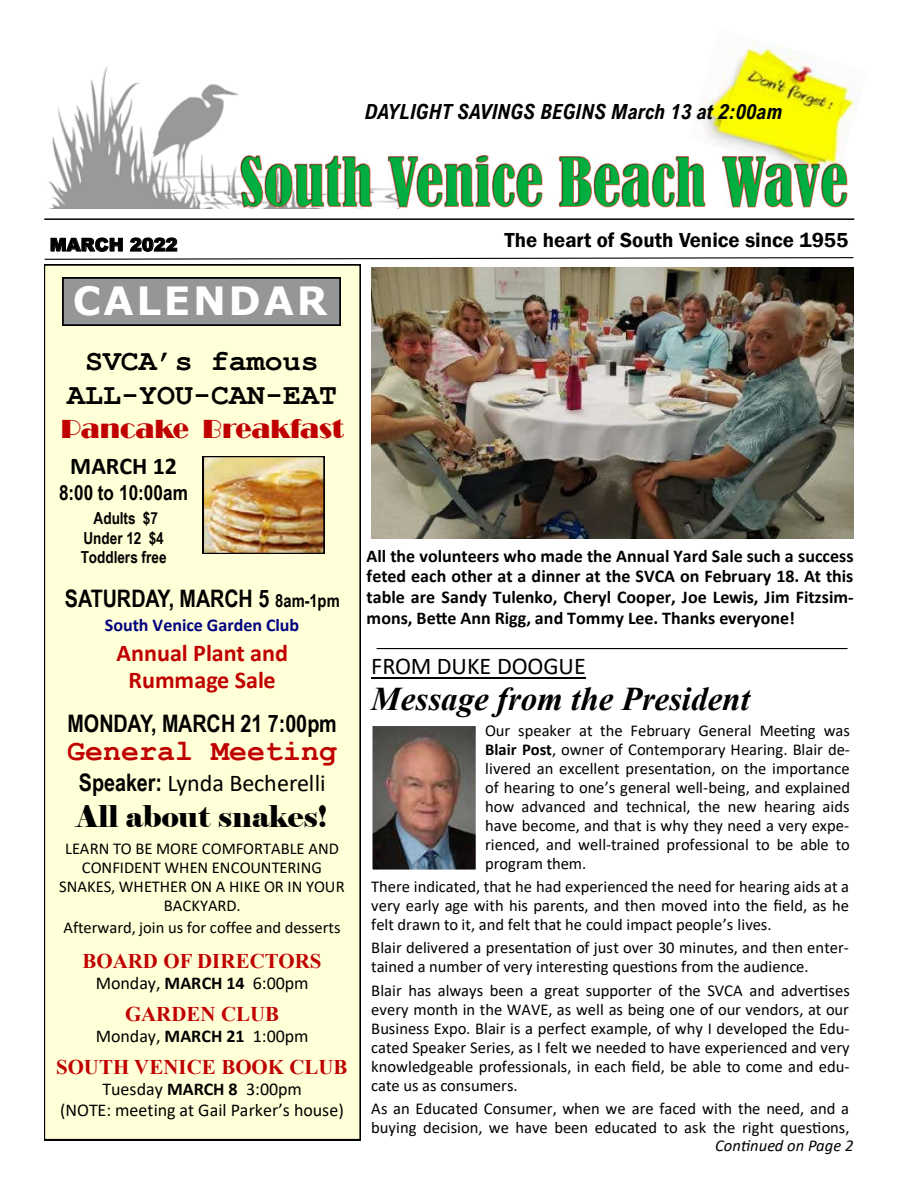
<style>
.page{position:relative;width:918px;height:1188px;background:#fff}
.page>*{position:absolute;margin:0;border:0;box-sizing:border-box;transform-origin:0 0}
.t1{font:700 38.85px "Verdana";letter-spacing:.075em;color:#fff}
.t2{font:italic 700 33.15px "Times New Roman";color:#000}
.t3{font:700 29.85px/33.9px "Courier New";color:#000;text-align:center}
.t4{font:29.85px "Elephant";color:#000}
.t5{font:700 29.85px "Courier New";color:#c00000}
.t6{font:27px "Broadway";color:#c00000}
.t7{font:700 24.15px "Arial Narrow";letter-spacing:-.01em;color:#000}
.t8{font:24.15px "Calibri";letter-spacing:-.005em;color:#000}
.t9{font:700 24.15px/27.3px "Calibri";color:#c00000;text-align:center}
.t10{font:700 24.15px "Calibri";color:#000}
.t11{font:700 20.85px "Times New Roman";color:#c00000}
.t12{font:italic 700 20.85px "Arial Nova Cond";color:#000}
.t13{font:600 20.85px "Franklin Gothic";color:#000}
.t14{font:700 20.85px "Arial Narrow";letter-spacing:.01em;color:#000}
.t15{font:700 18px/20.7px "Calibri";color:#000;text-align:justify}
.t16{font:18px/20.9px "Calibri";letter-spacing:-.005em;color:#000;text-align:center}
.t17{font:700 18px "Calibri";color:#000080}
.t18{font:900 18px "Arial";letter-spacing:-.005em;color:#000}
.t19{font:16.65px "Calibri";color:#000}
.t20{font:700 16.65px "Arial Narrow";letter-spacing:-.005em;color:#000}
.t21{font:16.5px/18.9px "Calibri";color:#000;text-align:justify}
.t22{font:700 16.5px/19px "Arial Narrow";color:#000}
.t23{font:italic 16.5px "Calibri";letter-spacing:.005em;color:#000}
.s1{font-size:18px}
.s2{font-family:"Arial Narrow";font-weight:700}
.s3{font-weight:700}
</style>
<div class="page">
<svg style="left:44px;top:257px;width:810px;height:3px"></svg>
<hr style="left:44px;top:218px;width:810px;height:2px;background:#000">
<img style="left:696px;top:41px;width:166px;height:87px">
<img style="left:48px;top:67px;width:192px;height:142px">
<svg style="left:249px;top:128px;width:596px;height:81px"></svg>
<img style="left:240px;top:155px;width:608px;height:53px">
<div style="left:44px;top:265px;width:317px;height:875px;background:#ffffd8"></div>
<img style="left:203px;top:456px;width:121px;height:98px">
<div style="left:63px;top:278px;width:277px;height:47px;background:#949698"></div>
<hr style="left:377px;top:648px;width:471px;height:1px;background:#000">
<hr style="left:371px;top:677px;width:214px;height:1px;background:#000">
<img style="left:373px;top:727px;width:102px;height:142px">
<div style="left:367px;top:721px;width:114px;height:154px;border:5px solid #fff"></div>
<img style="left:372px;top:268px;width:481px;height:271px">
<p class="t12" style="left:365px;top:98px;width:419px">DAYLIGHT SAVINGS BEGINS March 13 at 2:00am</p>
<p class="t18" style="left:50px;top:232px;width:129px">MARCH 2022</p>
<p class="t13" style="left:505px;top:227px;width:345px">The heart of South Venice since 1955</p>
<h1 class="t1" style="left:73px;top:273px;width:256px">CALENDAR</h1>
<h3 class="t3" style="left:67px;top:343px;width:272px">SVCA’s famous<br>ALL-YOU-CAN-EAT</h3>
<h3 class="t6" style="left:61px;top:414px;width:284px">Pancake Breakfast</h3>
<h3 class="t10" style="left:70px;top:449px;width:108px">MARCH 12</h3>
<p class="t14" style="left:59px;top:477px;width:130px">8:00 to 10:00am</p>
<p class="t20" style="left:94px;top:506px;width:66px">Adults $7</p>
<p class="t22" style="left:81px;top:527px;width:87px">Under 12 $4<br>Toddlers free</p>
<h3 class="t7" style="left:65px;top:580px;width:276px">SATURDAY, MARCH 5 <span class="s1">8am-1pm</span></h3>
<p class="t17" style="left:105px;top:613px;width:196px">South Venice Garden Club</p>
<h3 class="t9" style="left:116px;top:639px;width:173px">Annual Plant and<br>Rummage Sale</h3>
<h3 class="t7" style="left:67px;top:705px;width:271px">MONDAY, MARCH 21 7:00pm</h3>
<h3 class="t5" style="left:67px;top:732px;width:272px">General Meeting</h3>
<h3 class="t8" style="left:79px;top:766px;width:248px"><span class="s2">Speaker:</span> Lynda Becherelli</h3>
<h3 class="t4" style="left:76px;top:798px;width:253px">All about snakes!</h3>
<p class="t21" style="left:65px;top:839px;width:275px">LEARN TO BE MORE COMFORTABLE AND</p>
<p class="t19" style="left:82px;top:856px;width:242px">CONFIDENT WHEN ENCOUNTERING</p>
<p class="t21" style="left:59px;top:877px;width:287px;text-align:center">SNAKES, WHETHER ON A HIKE OR IN YOUR<br>BACKYARD.</p>
<p class="t21" style="left:63px;top:917px;width:279px">Afterward, join us for coffee and desserts</p>
<p class="t11" style="left:82px;top:946px;width:241px">BOARD OF DIRECTORS</p>
<p class="t16" style="left:96px;top:972px;width:214px">Monday, <span class="s3">MARCH 14</span> 6:00pm</p>
<p class="t11" style="left:125px;top:999px;width:156px">GARDEN CLUB</p>
<p class="t16" style="left:96px;top:1025px;width:214px">Monday, <span class="s3">MARCH 21</span> 1:00pm</p>
<p class="t11" style="left:56px;top:1052px;width:293px">SOUTH VENICE BOOK CLUB</p>
<p class="t16" style="left:60px;top:1078px;width:285px">Tuesday <span class="s3">MARCH 8</span> 3:00pm<br>(NOTE: meeting at Gail Parker’s house)</p>
<p class="t15" style="left:367px;top:545px;width:488px">All the volunteers who made the Annual Yard Sale such a success feted each other at a dinner at the SVCA on February 18. At this table are Sandy Tulenko, Cheryl Cooper, Joe Lewis, Jim Fitzsim&shy;mons, Bette Ann Rigg, and Tommy Lee. Thanks everyone!</p>
<h3 class="t8" style="left:371px;top:649px;width:216px">FROM DUKE DOOGUE</h3>
<h2 class="t2" style="left:371px;top:676px;width:380px">Message from the President</h2>
<p class="t21" style="left:485px;top:721px;width:366px">Our speaker at the February General Meeting was</p>
<p class="t19" style="left:485px;top:738px;width:366px"><span class="s3">Blair Post</span>, owner of Contemporary Hearing. Blair de-</p>
<p class="t21" style="left:485px;top:759px;width:367px">livered an excellent presentation, on the importance of hearing to one’s general well-being, and explained how advanced and technical, the new hearing aids have become, and that is why they need a very expe&shy;rienced, and well-trained professional to be able to</p>
<p class="t19" style="left:485px;top:852px;width:103px">program them.</p>
<p class="t21" style="left:371px;top:877px;width:479px">There indicated, that he had experienced the need for hearing aids at a very early age with his parents, and then moved into the field, as he felt drawn to it, and felt that he could impact people’s lives.</p>
<p class="t21" style="left:371px;top:938px;width:479px">Blair delivered a presentation of just over 30 minutes, and then enter&shy;tained a number of very interesting questions from the audience.</p>
<p class="t19" style="left:371px;top:979px;width:480px">Blair has always been a great supporter of the SVCA and advertises</p>
<p class="t21" style="left:371px;top:1000px;width:480px">every month in the WAVE, as well as being one of our vendors, at our Business Expo. Blair is a perfect example, of why I developed the Edu&shy;cated Speaker Series, as I felt we needed to have experienced and very knowledgeable professionals, in each field, be able to come and edu&shy;cate us as consumers.</p>
<p class="t19" style="left:371px;top:1097px;width:479px">As an Educated Consumer, when we are faced with the need, and a</p>
<p class="t21" style="left:371px;top:1118px;width:480px">buying decision, we have been educated to ask the right questions,</p>
<p class="t23" style="left:715px;top:1134px;width:140px">Continued on Page 2</p>
</div>
